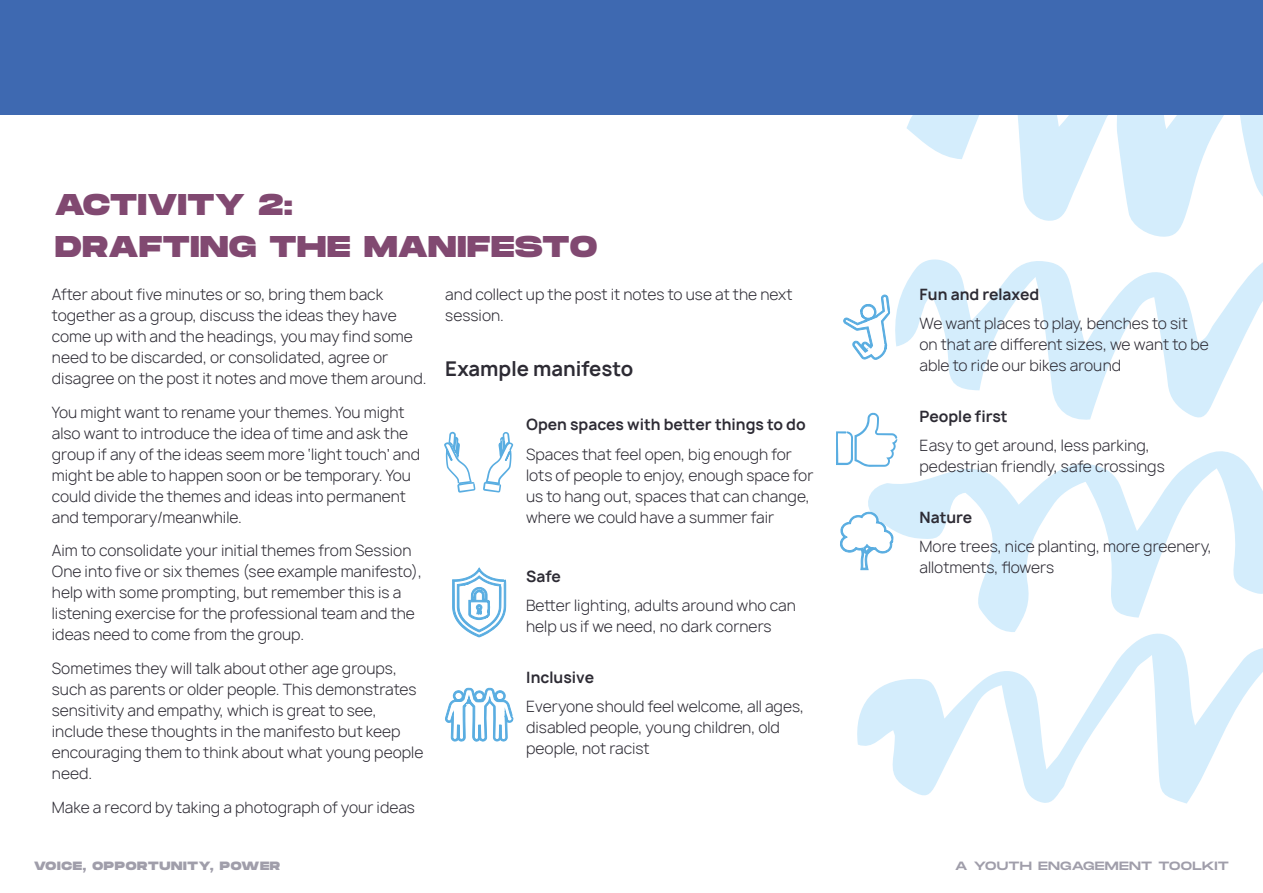
<style>
.page{position:relative;width:1263px;height:893px;background:#fff}
.page>*{position:absolute;margin:0;border:0;box-sizing:border-box;transform-origin:0 0}
.t1{font:800 30px/42px "Monument Extended";letter-spacing:.03em;color:#814971}
.t2{font:700 19.5px "Manrope";color:#2d2b34}
.t3{font:300 15px/21px "Manrope";color:#2d2b34}
.t4{font:700 15px "Manrope";color:#2d2b34}
.t5{font:800 12px "Monument Extended";letter-spacing:.06em;color:#a09eaa}
.t6{font:12px "Monument Extended";letter-spacing:.02em;color:#a09eaa}
</style>
<div class="page">
<svg style="left:895px;top:259px;width:368px;height:160px"></svg>
<svg style="left:906px;top:115px;width:357px;height:122px"></svg>
<svg style="left:863px;top:419px;width:400px;height:182px"></svg>
<svg style="left:857px;top:601px;width:406px;height:203px"></svg>
<div style="left:0;top:0;width:1263px;height:115px;background:#3e69b1"></div>
<svg style="left:843px;top:294px;width:47px;height:66px"></svg>
<svg style="left:836px;top:413px;width:61px;height:54px"></svg>
<svg style="left:840px;top:511px;width:53px;height:59px"></svg>
<svg style="left:444px;top:432px;width:31px;height:61px"></svg>
<svg style="left:483px;top:432px;width:30px;height:61px"></svg>
<svg style="left:445px;top:567px;width:68px;height:175px"></svg>
<h1 class="t1" style="left:55px;top:182px;width:543px">ACTIVITY 2:<br>DRAFTING THE MANIFESTO</h1>
<p class="t3" style="left:52px;top:284px;width:376px">After about five minutes or so, bring them back together as a group, discuss the ideas they have come up with and the headings, you may find some need to be discarded, or consolidated, agree or disagree on the post it notes and move them around.</p>
<p class="t3" style="left:52px;top:402px;width:370px">You might want to rename your themes. You might also want to introduce the idea of time and ask the group if any of the ideas seem more ‘light touch’ and might be able to happen soon or be temporary. You could divide the themes and ideas into permanent and temporary/meanwhile.</p>
<p class="t3" style="left:52px;top:540px;width:372px">Aim to consolidate your initial themes from Session One into five or six themes (see example manifesto), help with some prompting, but remember this is a listening exercise for the professional team and the ideas need to come from the group.</p>
<p class="t3" style="left:52px;top:658px;width:373px">Sometimes they will talk about other age groups, such as parents or older people. This demonstrates sensitivity and empathy, which is great to see, include these thoughts in the manifesto but keep encouraging them to think about what young people need.</p>
<p class="t3" style="left:52px;top:797px;width:365px">Make a record by taking a photograph of your ideas</p>
<p class="t3" style="left:445px;top:284px;width:349px">and collect up the post it notes to use at the next session.</p>
<h2 class="t2" style="left:445px;top:355px;width:189px">Example manifesto</h2>
<p class="t4" style="left:526px;top:415px;width:281px">Open spaces with better things to do</p>
<p class="t3" style="left:526px;top:444px;width:289px">Spaces that feel open, big enough for lots of people to enjoy, enough space for us to hang out, spaces that can change, where we could have a summer fair</p>
<p class="t4" style="left:526px;top:566px;width:36px">Safe</p>
<p class="t3" style="left:526px;top:595px;width:271px">Better lighting, adults around who can help us if we need, no dark corners</p>
<p class="t4" style="left:526px;top:667px;width:70px">Inclusive</p>
<p class="t3" style="left:526px;top:696px;width:279px">Everyone should feel welcome, all ages, disabled people, young children, old people, not racist</p>
<p class="t4" style="left:919px;top:284px;width:121px">Fun and relaxed</p>
<p class="t3" style="left:919px;top:313px;width:291px">We want places to play, benches to sit on that are different sizes, we want to be able to ride our bikes around</p>
<p class="t4" style="left:919px;top:406px;width:90px">People first</p>
<p class="t3" style="left:919px;top:435px;width:247px">Easy to get around, less parking, pedestrian friendly, safe crossings</p>
<p class="t4" style="left:919px;top:507px;width:54px">Nature</p>
<p class="t3" style="left:919px;top:536px;width:294px">More trees, nice planting, more greenery, allotments, flowers</p>
<p class="t5" style="left:34px;top:857px;width:248px">VOICE, OPPORTUNITY, POWER</p>
<p class="t6" style="left:955px;top:857px;width:275px">A YOUTH ENGAGEMENT TOOLKIT</p>
</div>
